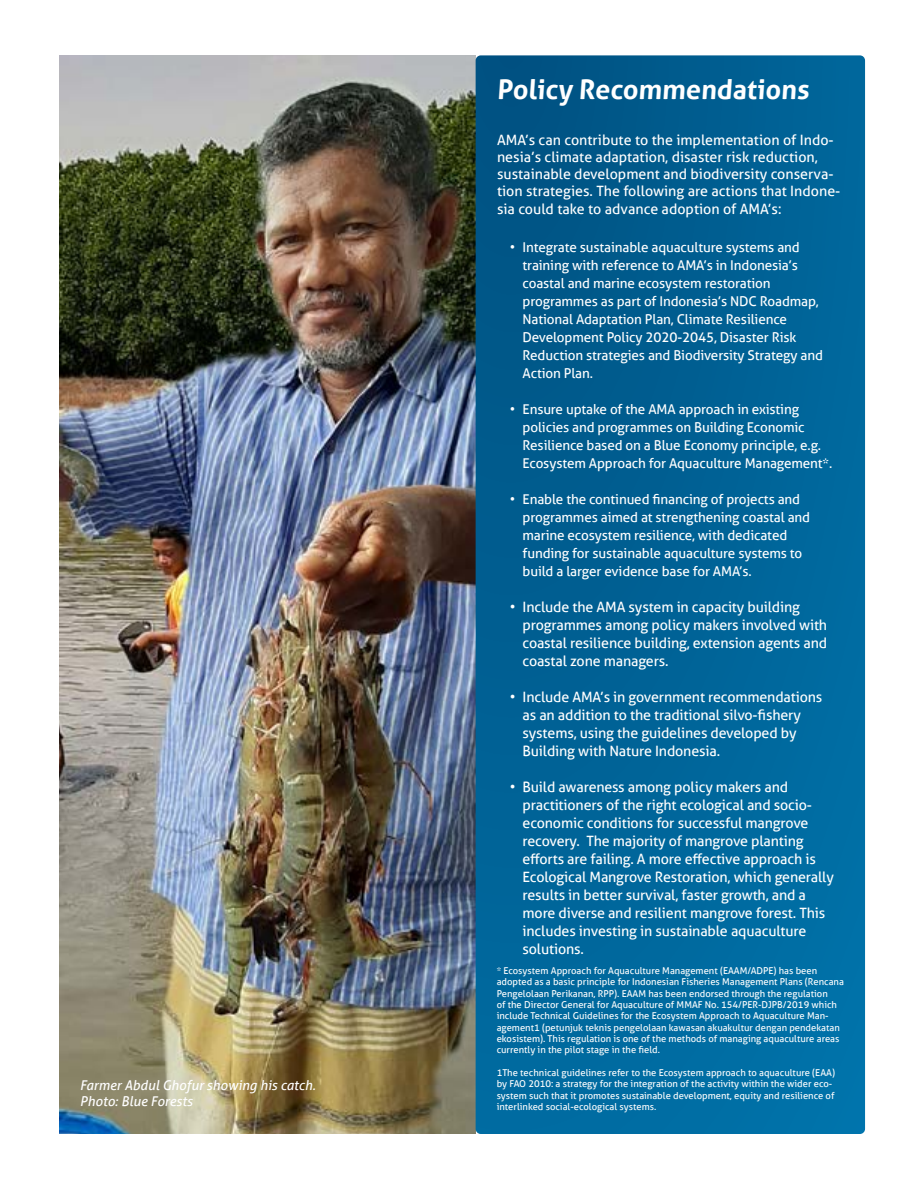
<style>
.page{position:relative;width:918px;height:1188px;background:#fff}
.page>*{position:absolute;margin:0;border:0;box-sizing:border-box;transform-origin:0 0}
.t1{font:700 27px "Aller";color:#fff}
.t2{font:14.25px/18px "Aller";letter-spacing:-.01em;color:#fff}
.t3{font:13.5px/18px "Aller";letter-spacing:-.01em;color:#fff}
.t4{font:italic 13.5px/16.2px "Aller";color:#fff}
.t5{font:9.45px/11.4px "Aller";color:#fff}
</style>
<div class="page">
<img style="left:59px;top:55px;width:417px;height:1079px">
<svg style="left:476px;top:55px;width:389px;height:1079px;background:#006397"></svg>
<p class="t4" style="left:80px;top:1077px;width:237px">Farmer Abdul Ghofur showing his catch.<br>Photo: Blue Forests</p>
<h1 class="t1" style="left:497px;top:72px;width:316px">Policy Recommendations</h1>
<p class="t2" style="left:497px;top:132px;width:345px;line-height:17.1px">AMA’s can contribute to the implementation of Indo&shy;nesia’s climate adaptation, disaster risk reduction, sustainable development and biodiversity conserva&shy;tion strategies. The following are actions that Indone&shy;sia could take to advance adoption of AMA’s:</p>
<p class="t3" style="left:523px;top:238px;width:302px;text-indent:-13px">• Integrate sustainable aquaculture systems and training with reference to AMA’s in Indonesia’s coastal and marine ecosystem restoration programmes as part of Indonesia’s NDC Roadmap, National Adaptation Plan, Climate Resilience Development Policy 2020-2045, Disaster Risk Reduction strategies and Biodiversity Strategy and Action Plan.</p>
<p class="t3" style="left:523px;top:400px;width:311px;text-indent:-13px">• Ensure uptake of the AMA approach in existing policies and programmes on Building Economic Resilience based on a Blue Economy principle, e.g.<br>Ecosystem Approach for Aquaculture Management*.</p>
<p class="t3" style="left:523px;top:490px;width:289px;text-indent:-13px">• Enable the continued financing of projects and programmes aimed at strengthening coastal and marine ecosystem resilience, with dedicated funding for sustainable aquaculture systems to build a larger evidence base for AMA’s.</p>
<p class="t2" style="left:523px;top:598px;width:306px;text-indent:-13px">• Include the AMA system in capacity building programmes among policy makers involved with coastal resilience building, extension agents and coastal zone managers.</p>
<p class="t2" style="left:523px;top:688px;width:301px;text-indent:-13px">• Include AMA’s in government recommendations as an addition to the traditional silvo-fishery systems, using the guidelines developed by Building with Nature Indonesia.</p>
<p class="t2" style="left:523px;top:778px;width:313px;text-indent:-13px">• Build awareness among policy makers and practitioners of the right ecological and socio&shy;economic conditions for successful mangrove recovery. The majority of mangrove planting efforts are failing. A more effective approach is Ecological Mangrove Restoration, which generally results in better survival, faster growth, and a more diverse and resilient mangrove forest. This includes investing in sustainable aquaculture solutions.</p>
<p class="t5" style="left:497px;top:965px;width:349px">* Ecosystem Approach for Aquaculture Management (EAAM/ADPE) has been adopted as a basic principle for Indonesian Fisheries Management Plans (Rencana Pengelolaan Perikanan, RPP). EAAM has been endorsed through the regulation<br>of the Director General for Aquaculture of MMAF No. 154/PER-DJPB/2019 which include Technical Guidelines for the Ecosystem Approach to Aquaculture Man&shy;agement1 (petunjuk teknis pengelolaan kawasan akuakultur dengan pendekatan ekosistem). This regulation is one of the methods of managing aquaculture areas currently in the pilot stage in the field.</p>
<p class="t5" style="left:497px;top:1067px;width:340px">1The technical guidelines refer to the Ecosystem approach to aquaculture (EAA) by FAO 2010: a strategy for the integration of the activity within the wider eco&shy;system such that it promotes sustainable development, equity and resilience of interlinked social-ecological systems.</p>
</div>
